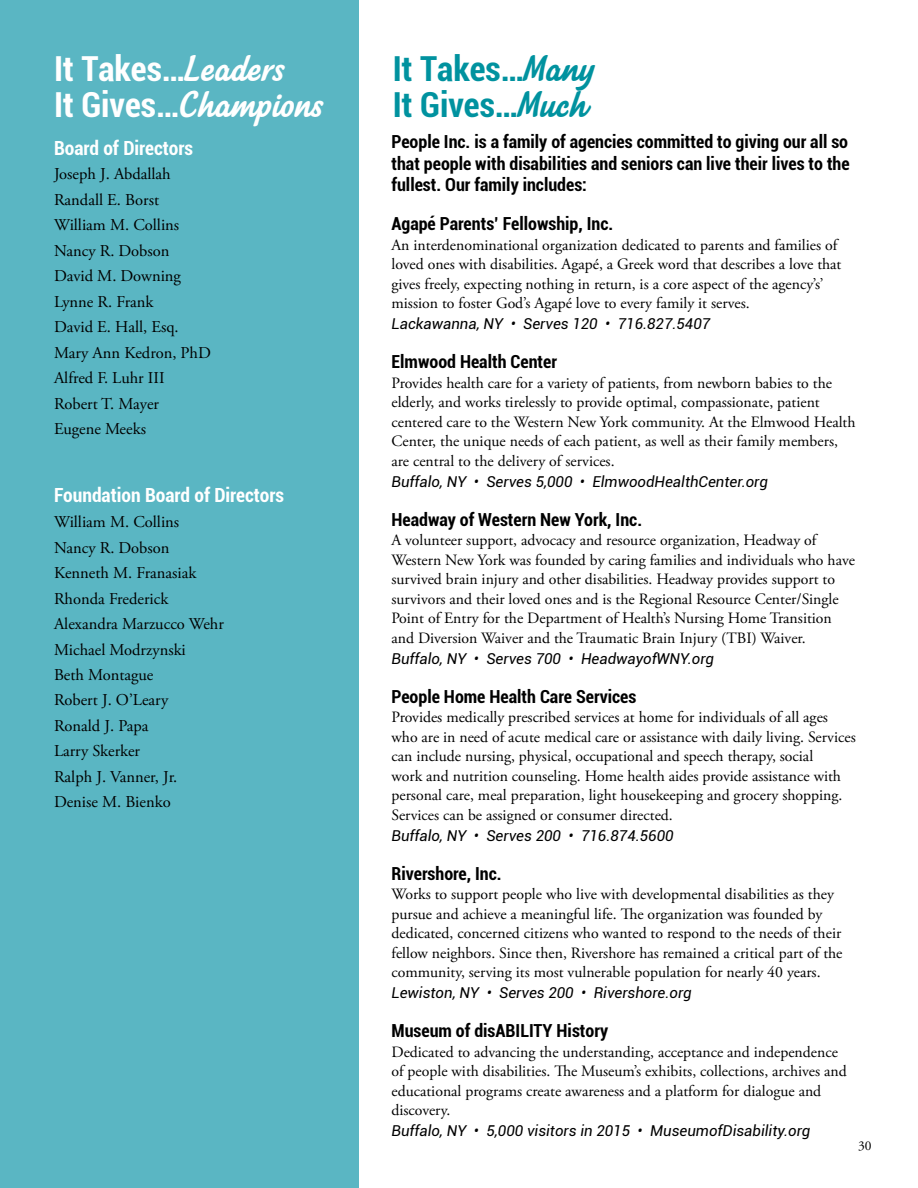
<style>
.page{position:relative;width:918px;height:1188px;background:#fff}
.page>*{position:absolute;margin:0;border:0;box-sizing:border-box;transform-origin:0 0}
.t1{font:40.5px "Paname FY";color:#fff}
.t2{font:700 condensed 34.5px/36px "Roboto";color:#00929f}
.t3{font:700 condensed 34.5px "Roboto";color:#fff}
.t4{font:700 condensed 19.5px "Roboto";color:#fff}
.t5{font:700 condensed 18px/21.6px "Roboto";color:#000;text-align:justify}
.t6{font:16.5px/25.5px "Adobe Garamond Pro";color:#000}
.t7{font:15.75px/19.5px "Adobe Garamond Pro";color:#000}
.t8{font:italic 15px "Roboto";color:#000}
.t9{font:13.5px "Adobe Garamond Pro";color:#000}
.s1{font-family:"Paname FY";font-weight:400;font-stretch:normal;font-size:40.5px}
.s2{font-family:"Roboto";font-weight:700;font-stretch:condensed;font-size:34.5px}
</style>
<div class="page">
<div style="left:0;top:0;width:359px;height:1188px;background:#5ab6c3"></div>
<h2 class="t3" style="left:54px;top:44px;width:232px">It Takes…<span class="s1">Leaders</span></h2>
<h1 class="t1" style="left:54px;top:78px;width:271px"><span class="s2">It Gives…</span>Champions</h1>
<p class="t4" style="left:54px;top:134px;width:141px">Board of Directors</p>
<p class="t6" style="left:54px;top:162px;width:158px">Joseph J. Abdallah<br>Randall E. Borst<br>William M. Collins<br>Nancy R. Dobson<br>David M. Downing<br>Lynne R. Frank<br>David E. Hall, Esq.<br>Mary Ann Kedron, PhD<br>Alfred F. Luhr III<br>Robert T. Mayer<br>Eugene Meeks</p>
<p class="t4" style="left:54px;top:482px;width:232px">Foundation Board of Directors</p>
<p class="t6" style="left:54px;top:510px;width:171px">William M. Collins<br>Nancy R. Dobson<br>Kenneth M. Franasiak<br>Rhonda Frederick<br>Alexandra Marzucco Wehr<br>Michael Modrzynski<br>Beth Montague<br>Robert J. O’Leary<br>Ronald J. Papa<br>Larry Skerker<br>Ralph J. Vanner, Jr.<br>Denise M. Bienko</p>
<h2 class="t2" style="left:393px;top:49px;width:204px">It Takes…<span class="s1">Many<br></span>It Gives…<span class="s1">Much</span></h2>
<p class="t5" style="left:392px;top:130px;width:460px">People Inc. is a family of agencies committed to giving our all so that people with disabilities and seniors can live their lives to the fullest. Our family includes:</p>
<p class="t5" style="left:392px;top:212px;width:223px">Agapé Parents’ Fellowship, Inc.</p>
<p class="t7" style="left:392px;top:236px;width:451px">An interdenominational organization dedicated to parents and families of loved ones with disabilities. Agapé, a Greek word that describes a love that gives freely, expecting nothing in return, is a core aspect of the agency’s’ mission to foster God’s Agapé love to every family it serves.</p>
<p class="t8" style="left:392px;top:313px;width:320px">Lackawanna, NY • Serves 120 • 716.827.5407</p>
<p class="t5" style="left:392px;top:350px;width:167px">Elmwood Health Center</p>
<p class="t7" style="left:392px;top:374px;width:466px">Provides health care for a variety of patients, from newborn babies to the elderly, and works tirelessly to provide optimal, compassionate, patient centered care to the Western New York community. At the Elmwood Health Center, the unique needs of each patient, as well as their family members, are central to the delivery of services.</p>
<p class="t8" style="left:392px;top:471px;width:378px">Buffalo, NY • Serves 5,000 • ElmwoodHealthCenter.org</p>
<p class="t5" style="left:392px;top:508px;width:252px">Headway of Western New York, Inc.</p>
<p class="t7" style="left:392px;top:531px;width:465px">A volunteer support, advocacy and resource organization, Headway of Western New York was founded by caring families and individuals who have survived brain injury and other disabilities. Headway provides support to survivors and their loved ones and is the Regional Resource Center/Single Point of Entry for the Department of Health’s Nursing Home Transition and Diversion Waiver and the Traumatic Brain Injury (TBI) Waiver.</p>
<p class="t8" style="left:392px;top:648px;width:324px">Buffalo, NY • Serves 700 • HeadwayofWNY.org</p>
<p class="t5" style="left:392px;top:685px;width:246px">People Home Health Care Services</p>
<p class="t7" style="left:392px;top:708px;width:466px">Provides medically prescribed services at home for individuals of all ages who are in need of acute medical care or assistance with daily living. Services can include nursing, physical, occupational and speech therapy, social<br>work and nutrition counseling. Home health aides provide assistance with personal care, meal preparation, light housekeeping and grocery shopping.<br>Services can be assigned or consumer directed.</p>
<p class="t8" style="left:392px;top:825px;width:284px">Buffalo, NY • Serves 200 • 716.874.5600</p>
<p class="t5" style="left:392px;top:862px;width:112px">Rivershore, Inc.</p>
<p class="t7" style="left:392px;top:885px;width:453px">Works to support people who live with developmental disabilities as they pursue and achieve a meaningful life. The organization was founded by dedicated, concerned citizens who wanted to respond to the needs of their fellow neighbors. Since then, Rivershore has remained a critical part of the community, serving its most vulnerable population for nearly 40 years.</p>
<p class="t8" style="left:392px;top:982px;width:302px">Lewiston, NY • Serves 200 • Rivershore.org</p>
<p class="t5" style="left:392px;top:1019px;width:218px">Museum of disABILITY History</p>
<p class="t7" style="left:392px;top:1043px;width:457px">Dedicated to advancing the understanding, acceptance and independence of people with disabilities. The Museum’s exhibits, collections, archives and educational programs create awareness and a platform for dialogue and discovery.</p>
<p class="t8" style="left:392px;top:1121px;width:420px">Buffalo, NY • 5,000 visitors in 2015 • MuseumofDisability.org</p>
<p class="t9" style="left:858px;top:1137px;width:15px">30</p>
</div>
